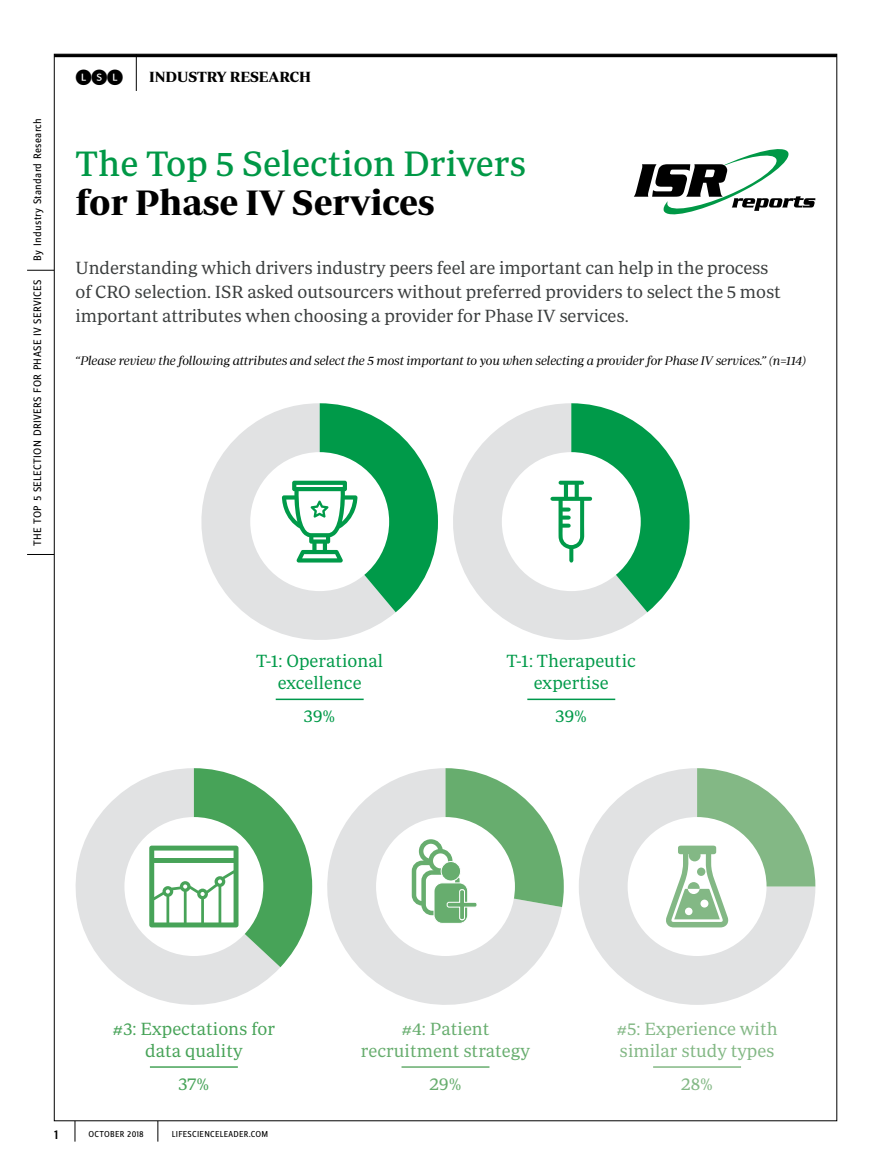
<style>
.page{position:relative;width:891px;height:1175px;background:#fff}
.page>*{position:absolute;margin:0;border:0;box-sizing:border-box;transform-origin:0 0}
.t1{font:36px "Periodico Text";color:#009846}
.t2{font:700 36px "Periodico Display";color:#000}
.t3{font:18px/24px "Periodico Text Lg";letter-spacing:-.005em;color:#3a3d3d}
.t4{font:18px/21.6px "Periodico Text Lg";color:#009a49;text-align:center}
.t5{font:18px/21.6px "Periodico Text Lg";color:#83b885}
.t6{font:18px/21.6px "Periodico Text Lg";color:#47a358;text-align:center}
.t7{font:18px/21.6px "Periodico Text Lg";color:#67ad6e;text-align:center}
.t8{font:16.5px "Whitney Index Black Rd Md";color:#000}
.t9{font:700 15px "Periodico Display";color:#000}
.t10{font:500 13.5px "Zine Sans Display OT";color:#000}
.t11{font:12.75px "Periodico Display Lg It";letter-spacing:-.005em;color:#000}
.t12{font:11.25px "Zine Sans Display OT";letter-spacing:.03em;color:#000}
.t13{font:9px "Zine Sans Display OT";letter-spacing:.04em;color:#000}
</style>
<div class="page">
<hr style="left:54px;top:54px;width:783px;height:3px;background:#000">
<hr style="left:136px;top:54px;width:1px;height:37px;background:#000">
<svg style="left:27px;top:270px;width:27px;height:1px"></svg>
<svg style="left:27px;top:554px;width:27px;height:1px"></svg>
<svg style="left:75px;top:1120px;width:1px;height:21px"></svg>
<svg style="left:158px;top:1120px;width:1px;height:21px"></svg>
<svg style="left:453px;top:405px;width:194px;height:235px;fill:#e1e2e3"></svg>
<svg style="left:327px;top:768px;width:232px;height:237px;fill:#e1e2e3"></svg>
<hr style="left:653px;top:1066px;width:88px;height:1px;background:#83b885">
<hr style="left:402px;top:1066px;width:87px;height:1px;background:#67ad6e">
<hr style="left:150px;top:1066px;width:88px;height:1px;background:#47a358">
<svg style="left:201px;top:409px;width:195px;height:231px;fill:#e1e2e3"></svg>
<svg style="left:76px;top:777px;width:204px;height:228px;fill:#e1e2e3"></svg>
<svg style="left:579px;top:772px;width:229px;height:232px;fill:#e1e2e3"></svg>
<div style="left:376px;top:817px;width:139px;height:139px;background:#fff;border-radius:50%"></div>
<div style="left:124px;top:817px;width:139px;height:139px;background:#fff;border-radius:50%"></div>
<div style="left:628px;top:817px;width:139px;height:139px;background:#fff;border-radius:50%"></div>
<svg style="left:149px;top:768px;width:163px;height:199px"></svg>
<svg style="left:666px;top:768px;width:149px;height:159px"></svg>
<div style="left:697px;top:867px;width:8px;height:9px;background:#83b885;border-radius:50%"></div>
<div style="left:689px;top:849px;width:12px;height:12px;background:#83b885;border-radius:50%"></div>
<hr style="left:276px;top:698px;width:88px;height:2px;background:#00984c">
<hr style="left:527px;top:698px;width:88px;height:2px;background:#00984c">
<div style="left:502px;top:452px;width:139px;height:139px;background:#fff;border-radius:50%"></div>
<div style="left:250px;top:452px;width:139px;height:139px;background:#fff;border-radius:50%"></div>
<svg style="left:282px;top:403px;width:156px;height:209px"></svg>
<svg style="left:550px;top:403px;width:140px;height:209px"></svg>
<div style="left:412px;top:860px;width:38px;height:45px;border:4px solid #67ad6e;border-radius:8px"></div>
<svg style="left:421px;top:841px;width:20px;height:20px"></svg>
<div style="left:419px;top:839px;width:24px;height:24px;border:4px solid #67ad6e;border-radius:50%"></div>
<div style="left:424px;top:872px;width:33px;height:41px;background:#fff;border-radius:8px"></div>
<div style="left:421px;top:870px;width:39px;height:45px;border:4px solid #67ad6e;border-radius:8px"></div>
<div style="left:431px;top:851px;width:19px;height:19px;background:#fff;border-radius:50%"></div>
<div style="left:429px;top:849px;width:23px;height:23px;border:4px solid #67ad6e;border-radius:50%"></div>
<div style="left:434px;top:883px;width:34px;height:40px;background:#67ad6e;border-radius:8px"></div>
<div style="left:434px;top:882px;width:34px;height:41px;border:1px solid #fff;border-radius:8px"></div>
<svg style="left:441px;top:861px;width:20px;height:20px"></svg>
<div style="left:441px;top:861px;width:20px;height:20px;border:1px solid #fff;border-radius:50%"></div>
<svg style="left:446px;top:768px;width:118px;height:152px"></svg>
<svg style="left:634px;top:149px;width:181px;height:65px"></svg>
<p class="t12" style="left:31px;top:260px;width:144px;rotate:-90deg">By Industry Standard Research</p>
<p class="t12" style="left:31px;top:546px;width:267px;rotate:-90deg">THE TOP 5 SELECTION DRIVERS FOR PHASE IV SERVICES</p>
<p class="t8" style="left:76px;top:69px;width:49px">LSL</p>
<p class="t9" style="left:149px;top:69px;width:164px">INDUSTRY RESEARCH</p>
<h1 class="t1" style="left:76px;top:143px;width:452px">The Top 5 Selection Drivers</h1>
<h1 class="t2" style="left:76px;top:182px;width:360px">for Phase IV Services</h1>
<p class="t3" style="left:76px;top:255px;width:707px">Understanding which drivers industry peers feel are important can help in the process of CRO selection. ISR asked outsourcers without preferred providers to select the 5 most important attributes when choosing a provider for Phase IV services.</p>
<p class="t11" style="left:76px;top:353px;width:732px">“Please review the following attributes and select the 5 most important to you when selecting a provider for Phase IV services.” (n=114)</p>
<p class="t4" style="left:256px;top:650px;width:128px">T-1: Operational excellence</p>
<p class="t4" style="left:304px;top:704px;width:33px">39%</p>
<p class="t4" style="left:556px;top:704px;width:33px">39%</p>
<p class="t4" style="left:507px;top:650px;width:131px">T-1: Therapeutic expertise</p>
<p class="t6" style="left:113px;top:1017px;width:164px">#3: Expectations for data quality</p>
<p class="t6" style="left:178px;top:1072px;width:32px">37%</p>
<p class="t7" style="left:429px;top:1072px;width:34px">29%</p>
<p class="t5" style="left:681px;top:1072px;width:33px">28%</p>
<p class="t7" style="left:361px;top:1017px;width:171px">#4: Patient recruitment strategy</p>
<p class="t5" style="left:617px;top:1017px;width:163px">#5: Experience with similar study types</p>
<p class="t10" style="left:54px;top:1126px;width:6px">1</p>
<p class="t13" style="left:89px;top:1129px;width:57px">OCTOBER 2018</p>
<p class="t13" style="left:172px;top:1129px;width:98px">LIFESCIENCELEADER.COM</p>
</div>
